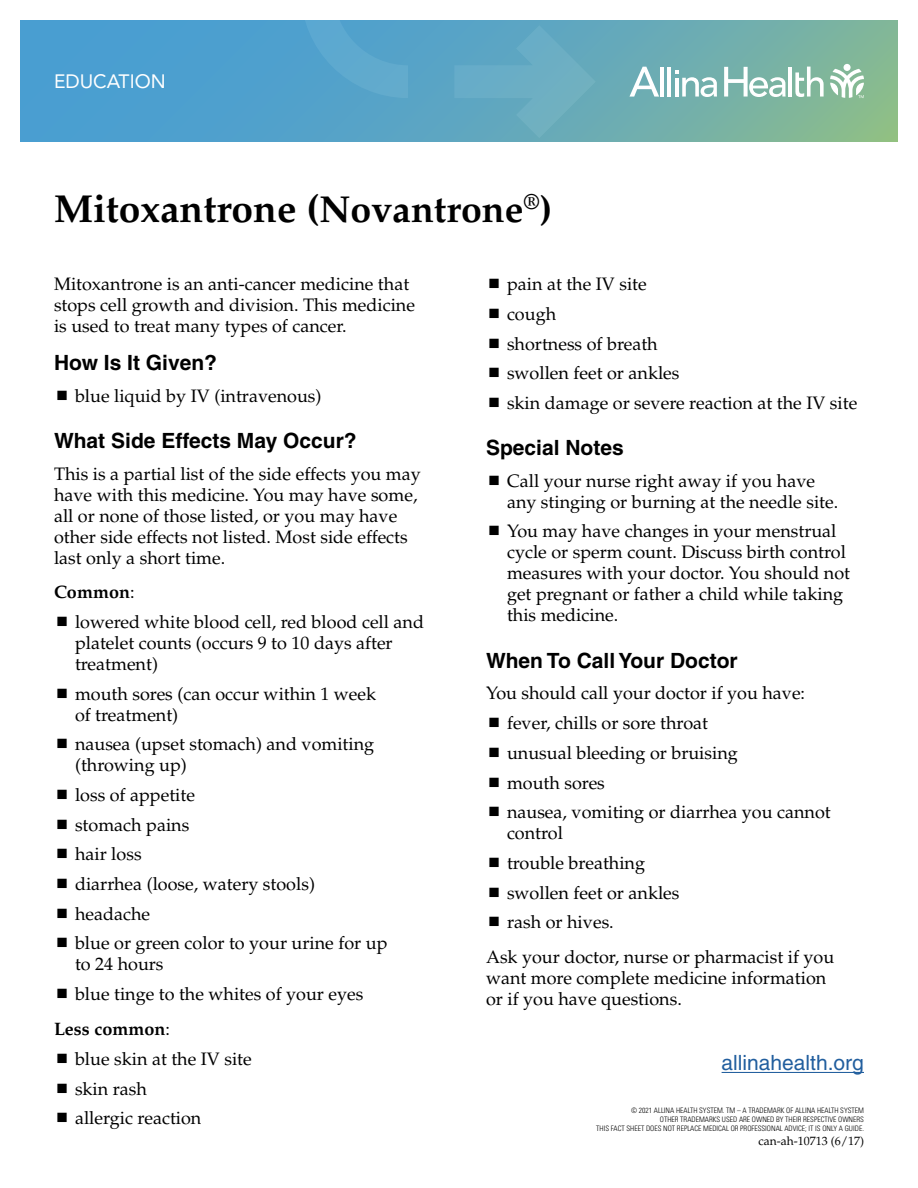
<style>
.page{position:relative;width:918px;height:1188px;background:#fff}
.page>*{position:absolute;margin:0;border:0;box-sizing:border-box;transform-origin:0 0}
.t1{font:700 39px "Palatino";color:#000}
.t2{font:700 21px "Helvetica";color:#000}
.t3{font:21px "Helvetica";color:#215e9e}
.t4{font:19.2px "Avenir LT Std";color:#fff}
.t5{font:18px/29.7px "Palatino";color:#000}
.t6{font:12px "Palatino";color:#000}
.t7{font:300 condensed 7.5px/9px "Univers";color:#000;text-align:right}
.s1{font-size:37.5px}
.s2{font-weight:700}
</style>
<div class="page">
<hr style="left:722px;top:1072px;width:142px;height:1px;background:#215e9e">
<svg style="left:20px;top:20px;width:878px;height:122px;background:#5fa7bc"></svg>
<svg style="left:830px;top:69px;width:34px;height:29px"></svg>
<div style="left:844px;top:64px;width:7px;height:7px;background:#fff;border-radius:50%"></div>
<hr style="left:660px;top:67px;width:4px;height:30px;background:#fff">
<hr style="left:667px;top:67px;width:4px;height:30px;background:#fff">
<hr style="left:789px;top:67px;width:3px;height:30px;background:#fff">
<svg style="left:795px;top:67px;width:29px;height:30px"></svg>
<svg style="left:675px;top:71px;width:42px;height:26px"></svg>
<svg style="left:629px;top:67px;width:30px;height:30px"></svg>
<svg style="left:724px;top:67px;width:62px;height:30px"></svg>
<svg style="left:454px;top:25px;width:142px;height:113px;background:#65aac1"></svg>
<svg style="left:301px;top:20px;width:127px;height:78px;background:#57a4cb"></svg>
<p class="t4" style="left:54px;top:70px;width:113px">EDUCATION</p>
<h1 class="t1" style="left:54px;top:186px;width:500px">Mitoxantrone (<span class="s1">Novantrone</span><sup>®</sup><span class="s1">)</span></h1>
<p class="t5" style="left:54px;top:274px;width:363px;line-height:21px">Mitoxantrone is an anti-cancer medicine that stops cell growth and division. This medicine is used to treat many types of cancer.</p>
<p class="t2" style="left:54px;top:350px;width:165px">How Is It Given?</p>
<p class="t5" style="left:75px;top:381px;width:248px">blue liquid by IV (intravenous)</p>
<p class="t2" style="left:54px;top:428px;width:304px">What Side Effects May Occur?</p>
<p class="t5" style="left:54px;top:463px;width:368px;line-height:21px">This is a partial list of the side effects you may have with this medicine. You may have some, all or none of those listed, or you may have other side effects not listed. Most side effects last only a short time.</p>
<p class="t5" style="left:75px;top:577px;width:351px;text-indent:-21px"><span class="s2">Common</span>:<br>lowered white blood cell, red blood cell and</p>
<p class="t5" style="left:75px;top:633px;width:319px;line-height:21px">platelet counts (occurs 9 to 10 days after treatment)</p>
<p class="t5" style="left:75px;top:683px;width:303px;line-height:21px">mouth sores (can occur within 1 week of treatment)</p>
<p class="t5" style="left:75px;top:734px;width:301px;line-height:21px">nausea (upset stomach) and vomiting (throwing up)</p>
<p class="t5" style="left:75px;top:780px;width:314px">loss of appetite<br>stomach pains<br>hair loss<br>diarrhea (loose, watery stools) headache<br>blue or green color to your urine for up</p>
<p class="t5" style="left:75px;top:950px;width:290px">to 24 hours<br>blue tinge to the whites of your eyes</p>
<p class="t5" style="left:75px;top:1014px;width:178px;text-indent:-21px"><span class="s2">Less common</span>:<br>blue skin at the IV site skin rash<br>allergic reaction</p>
<p class="t5" style="left:507px;top:270px;width:352px">pain at the IV site<br>cough<br>shortness of breath<br>swollen feet or ankles<br>skin damage or severe reaction at the IV site</p>
<p class="t2" style="left:486px;top:435px;width:139px">Special Notes</p>
<p class="t5" style="left:507px;top:470px;width:333px;line-height:21px">Call your nurse right away if you have any stinging or burning at the needle site.</p>
<p class="t5" style="left:507px;top:521px;width:345px;line-height:21px">You may have changes in your menstrual cycle or sperm count. Discuss birth control measures with your doctor. You should not get pregnant or father a child while taking this medicine.</p>
<p class="t2" style="left:486px;top:647px;width:253px">When To Call Your Doctor</p>
<p class="t5" style="left:507px;top:679px;width:325px;text-indent:-21px">You should call your doctor if you have: fever, chills or sore throat<br>unusual bleeding or bruising<br>mouth sores<br>nausea, vomiting or diarrhea you cannot</p>
<p class="t5" style="left:507px;top:819px;width:174px">control<br>trouble breathing swollen feet or ankles rash or hives.</p>
<p class="t5" style="left:486px;top:947px;width:350px;line-height:21px">Ask your doctor, nurse or pharmacist if you want more complete medicine information or if you have questions.</p>
<p class="t3" style="left:722px;top:1051px;width:144px">allinahealth.org</p>
<p class="t7" style="left:596px;top:1106px;width:269px">© 2021 ALLINA HEALTH SYSTEM. TM – A TRADEMARK OF ALLINA HEALTH SYSTEM<br>OTHER TRADEMARKS USED ARE OWNED BY THEIR RESPECTIVE OWNERS<br>THIS FACT SHEET DOES NOT REPLACE MEDICAL OR PROFESSIONAL ADVICE; IT IS ONLY A GUIDE.</p>
<p class="t6" style="left:758px;top:1134px;width:107px">can-ah-10713 (6/17)</p>
</div>
